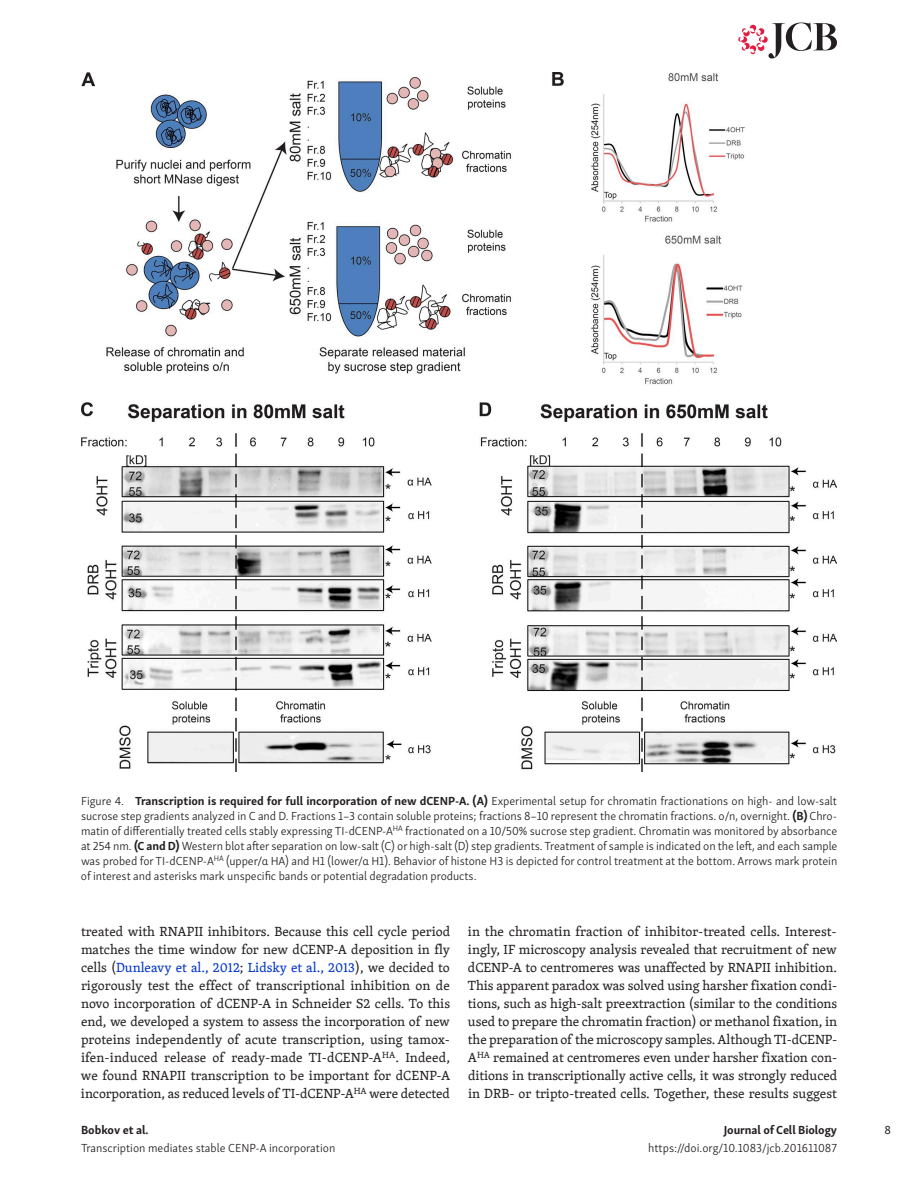
<style>
.page{position:relative;width:918px;height:1188px;background:#fff}
.page>*{position:absolute;margin:0;border:0;box-sizing:border-box;transform-origin:0 0}
.t1{font:13.5px/18px "Skolar PE";letter-spacing:-.005em;color:#231f20;text-align:justify}
.t2{font:300 12px/15px "Skolar Sans PE";color:#231f20;text-align:justify}
.t3{font:700 12px "Skolar Sans PE";letter-spacing:-.005em;color:#231f20}
.t4{font:12px "Skolar Sans PE";color:#231f20}
.s1{font-weight:700}
.s2{color:#0034c9}
</style>
<div class="page">
<svg style="left:738px;top:23px;width:99px;height:35px"></svg>
<img style="left:81px;top:72px;width:756px;height:700px">
<p class="t2" style="left:81px;top:792px;width:758px">Figure 4. <span class="s1">Transcription is required for full incorporation of new dCENP-A. (A)</span> Experimental setup for chromatin fractionations on high- and low-salt sucrose step gradients analyzed in C and D. Fractions 1–3 contain soluble proteins; fractions 8–10 represent the chromatin fractions. o/n, overnight. <span class="s1">(B)</span> Chro&shy;matin of differentially treated cells stably expressing TI-dCENP-A<sup>HA</sup> fractionated on a 10/50% sucrose step gradient. Chromatin was monitored by absorbance at 254 nm. <span class="s1">(C and D)</span> Western blot after separation on low-salt (C) or high-salt (D) step gradients. Treatment of sample is indicated on the left, and each sample was probed for TI-dCENP-A<sup>HA</sup> (upper/α HA) and H1 (lower/α H1). Behavior of histone H3 is depicted for control treatment at the bottom. Arrows mark protein of interest and asterisks mark unspecific bands or potential degradation products.</p>
<p class="t1" style="left:81px;top:922px;width:371px">treated with RNAPII inhibitors. Because this cell cycle period matches the time window for new dCENP-A deposition in fly cells (<span class="s2">Dunleavy et al., 2012</span>; <span class="s2">Lidsky et al., 2013</span>), we decided to rigorously test the effect of transcriptional inhibition on de novo incorporation of dCENP-A in Schneider S2 cells. To this end, we developed a system to assess the incorporation of new proteins independently of acute transcription, using tamox&shy;ifen-induced release of ready-made TI-dCENP-A<sup>HA</sup>. Indeed, we found RNAPII transcription to be important for dCENP-A incorporation, as reduced levels of TI-dCENP-A<sup>HA</sup> were detected</p>
<p class="t1" style="left:468px;top:922px;width:371px">in the chromatin fraction of inhibitor-treated cells. Interest&shy;ingly, IF microscopy analysis revealed that recruitment of new dCENP-A to centromeres was unaffected by RNAPII inhibition.<br>This apparent paradox was solved using harsher fixation condi&shy;tions, such as high-salt preextraction (similar to the conditions used to prepare the chromatin fraction) or methanol fixation, in the preparation of the microscopy samples. Although TI-dCENP-A<sup>HA</sup> remained at centromeres even under harsher fixation con&shy;ditions in transcriptionally active cells, it was strongly reduced in DRB- or tripto-treated cells. Together, these results suggest</p>
<p class="t3" style="left:81px;top:1120px;width:69px">Bobkov et al.</p>
<p class="t2" style="left:81px;top:1140px;width:256px">Transcription mediates stable CENP-A incorporation</p>
<p class="t3" style="left:724px;top:1120px;width:115px">Journal of Cell Biology</p>
<p class="t2" style="left:648px;top:1140px;width:190px">https://doi.org/10.1083/jcb.201611087</p>
<p class="t4" style="left:884px;top:1121px;width:8px">8</p>
</div>
